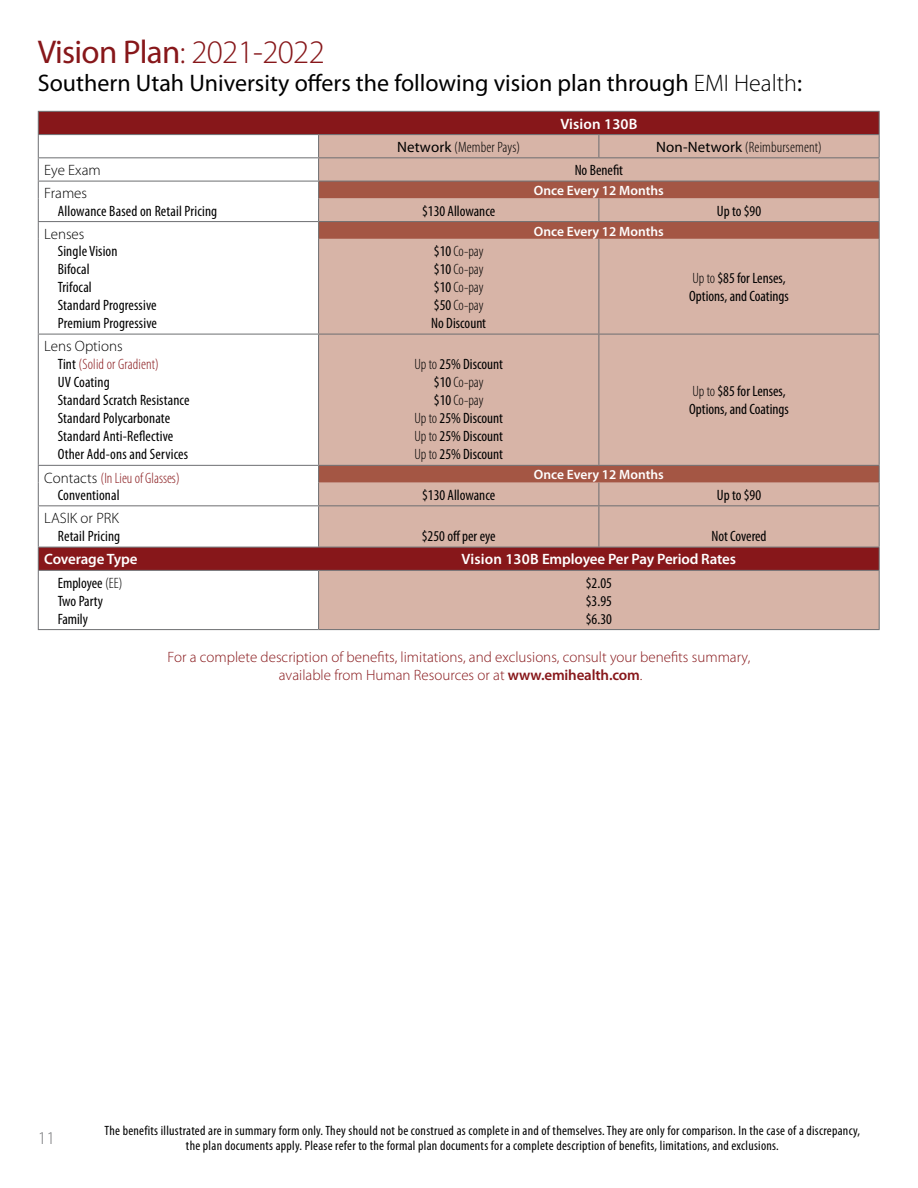
<style>
.page{position:relative;width:918px;height:1188px;background:#fff}
.page>*{position:absolute;margin:0;border:0;box-sizing:border-box;transform-origin:0 0}
.t1{font:33px "Myriad Pro";letter-spacing:-.02em;color:#87171a}
.t2{font:24px "Myriad Pro";color:#000}
.t3{font:300 18px "Myriad Pro";color:#77787b}
.t4{font:condensed 15px/18px "Myriad Pro";letter-spacing:.005em;color:#000}
.t5{font:300 15px/18px "Myriad Pro";color:#87171a;text-align:center}
.t6{font:600 15px "Myriad Pro";letter-spacing:-.01em;color:#fff}
.t7{font:300 condensed 15px/18px "Myriad Pro";letter-spacing:-.01em;color:#000}
.t8{font:300 condensed 15px "Myriad Pro";letter-spacing:.01em;color:#000}
.t9{font:300 15px "Myriad Pro";color:#000}
.t10{font:300 condensed 15px "Myriad Pro";color:#87171a}
.t11{font:600 15px "Myriad Pro";letter-spacing:.01em;color:#fff}
.t12{font:condensed 13.5px/15px "Myriad Pro";letter-spacing:.02em;color:#000;text-align:center}
.t13{font:600 13.5px "Myriad Pro";color:#fff}
.s1{font-weight:300}
.s2{font-weight:400;font-stretch:normal}
.s3{font-weight:400}
.s4{font-weight:300;font-stretch:normal}
.s5{font-weight:300;color:#87171a}
.s6{font-stretch:normal;color:#000}
.s7{font-weight:600}
</style>
<div class="page">
<div style="left:39px;top:112px;width:840px;height:22px;background:#87171a"></div>
<svg style="left:39px;top:135px;width:280px;height:435px"></svg>
<svg style="left:319px;top:135px;width:560px;height:494px;background:#cca196"></svg>
<svg style="left:319px;top:182px;width:560px;height:301px;background:#cea496"></svg>
<hr style="left:38px;top:111px;width:281px;height:1px;background:#6d6e71">
<hr style="left:319px;top:111px;width:280px;height:1px;background:#6d6e71">
<hr style="left:599px;top:111px;width:281px;height:1px;background:#6d6e71">
<hr style="left:38px;top:134px;width:281px;height:1px;background:#6d6e71">
<hr style="left:319px;top:134px;width:280px;height:1px;background:#6d6e71">
<hr style="left:599px;top:134px;width:281px;height:1px;background:#6d6e71">
<svg style="left:598px;top:135px;width:1px;height:22px"></svg>
<hr style="left:38px;top:157px;width:281px;height:1px;background:#6d6e71">
<hr style="left:319px;top:157px;width:280px;height:1px;background:#6d6e71">
<hr style="left:599px;top:157px;width:281px;height:1px;background:#6d6e71">
<hr style="left:38px;top:181px;width:281px;height:1px;background:#6d6e71">
<hr style="left:319px;top:181px;width:280px;height:1px;background:#6d6e71">
<hr style="left:599px;top:181px;width:281px;height:1px;background:#6d6e71">
<svg style="left:598px;top:198px;width:1px;height:23px"></svg>
<hr style="left:38px;top:221px;width:281px;height:1px;background:#6d6e71">
<svg style="left:38px;top:112px;width:1px;height:127px"></svg>
<hr style="left:319px;top:221px;width:280px;height:1px;background:#6d6e71">
<svg style="left:318px;top:135px;width:1px;height:104px"></svg>
<hr style="left:599px;top:221px;width:281px;height:1px;background:#6d6e71">
<svg style="left:879px;top:112px;width:1px;height:127px"></svg>
<hr style="left:38px;top:239px;width:1px;height:95px;background:#6d6e71">
<hr style="left:318px;top:239px;width:1px;height:95px;background:#6d6e71">
<hr style="left:598px;top:239px;width:1px;height:95px;background:#6d6e71">
<hr style="left:879px;top:239px;width:1px;height:95px;background:#6d6e71">
<hr style="left:38px;top:334px;width:281px;height:1px;background:#6d6e71">
<hr style="left:38px;top:335px;width:1px;height:130px;background:#6d6e71">
<hr style="left:319px;top:334px;width:280px;height:1px;background:#6d6e71">
<hr style="left:318px;top:335px;width:1px;height:130px;background:#6d6e71">
<hr style="left:599px;top:334px;width:281px;height:1px;background:#6d6e71">
<hr style="left:598px;top:335px;width:1px;height:130px;background:#6d6e71">
<hr style="left:879px;top:335px;width:1px;height:130px;background:#6d6e71">
<hr style="left:38px;top:465px;width:281px;height:1px;background:#6d6e71">
<hr style="left:319px;top:465px;width:280px;height:1px;background:#6d6e71">
<hr style="left:599px;top:465px;width:281px;height:1px;background:#6d6e71">
<svg style="left:38px;top:466px;width:1px;height:39px"></svg>
<svg style="left:318px;top:466px;width:1px;height:39px"></svg>
<svg style="left:598px;top:483px;width:1px;height:22px"></svg>
<svg style="left:879px;top:466px;width:1px;height:39px"></svg>
<hr style="left:38px;top:505px;width:281px;height:1px;background:#6d6e71">
<hr style="left:38px;top:506px;width:1px;height:41px;background:#6d6e71">
<hr style="left:319px;top:505px;width:280px;height:1px;background:#6d6e71">
<hr style="left:318px;top:506px;width:1px;height:41px;background:#6d6e71">
<hr style="left:599px;top:505px;width:281px;height:1px;background:#6d6e71">
<hr style="left:598px;top:506px;width:1px;height:41px;background:#6d6e71">
<hr style="left:879px;top:506px;width:1px;height:41px;background:#6d6e71">
<hr style="left:38px;top:547px;width:281px;height:1px;background:#6d6e71">
<svg style="left:38px;top:548px;width:1px;height:22px"></svg>
<hr style="left:319px;top:547px;width:280px;height:1px;background:#6d6e71">
<hr style="left:599px;top:547px;width:281px;height:1px;background:#6d6e71">
<svg style="left:879px;top:548px;width:1px;height:22px"></svg>
<hr style="left:38px;top:570px;width:281px;height:1px;background:#6d6e71">
<hr style="left:38px;top:571px;width:1px;height:58px;background:#6d6e71">
<hr style="left:319px;top:570px;width:280px;height:1px;background:#6d6e71">
<hr style="left:318px;top:571px;width:1px;height:58px;background:#6d6e71">
<hr style="left:599px;top:570px;width:281px;height:1px;background:#6d6e71">
<hr style="left:879px;top:571px;width:1px;height:58px;background:#6d6e71">
<hr style="left:38px;top:629px;width:281px;height:1px;background:#6d6e71">
<hr style="left:319px;top:629px;width:280px;height:1px;background:#6d6e71">
<hr style="left:599px;top:629px;width:281px;height:1px;background:#6d6e71">
<h1 class="t1" style="left:38px;top:31px;width:289px">Vision Plan<span class="s1">: 2021-2022</span></h1>
<h2 class="t2" style="left:38px;top:69px;width:766px">Southern Utah University offers the following vision plan through <span class="s1">EMI Health</span>:</h2>
<p class="t11" style="left:560px;top:114px;width:79px">Vision 130B</p>
<p class="t8" style="left:397px;top:138px;width:125px"><span class="s2">Network</span> (Member Pays)</p>
<p class="t8" style="left:656px;top:138px;width:167px"><span class="s2">Non-Network</span> (Reimbursement)</p>
<p class="t9" style="left:44px;top:161px;width:58px">Eye Exam</p>
<p class="t4" style="left:575px;top:161px;width:50px">No Benefit</p>
<p class="t9" style="left:44px;top:184px;width:44px">Frames</p>
<p class="t13" style="left:534px;top:182px;width:131px">Once Every 12 Months</p>
<p class="t4" style="left:58px;top:201px;width:161px">Allowance Based on Retail Pricing</p>
<p class="t4" style="left:422px;top:201px;width:75px">$130 Allowance</p>
<p class="t4" style="left:717px;top:201px;width:46px">Up to $90</p>
<p class="t9" style="left:44px;top:225px;width:42px">Lenses</p>
<p class="t13" style="left:534px;top:222px;width:131px">Once Every 12 Months</p>
<p class="t4" style="left:58px;top:242px;width:101px">Single Vision<br>Bifocal<br>Trifocal<br>Standard Progressive<br>Premium Progressive</p>
<p class="t7" style="left:431px;top:242px;width:56px"><span class="s3">$10</span> Co-pay <span class="s3">$10</span> Co-pay <span class="s3">$10</span> Co-pay <span class="s3">$50</span> Co-pay<br><span class="s3">No Discount</span></p>
<p class="t4" style="left:689px;top:269px;width:101px"><span class="s1">Up to</span> $85 for Lenses,<br>Options, and Coatings</p>
<p class="t4" style="left:58px;top:337px;width:133px;text-indent:-14px"><span class="s4">Lens Options<br></span>Tint <span class="s5">(Solid or Gradient)<br></span>UV Coating<br>Standard Scratch Resistance<br>Standard Polycarbonate<br>Standard Anti-Reflective<br>Other Add-ons and Services</p>
<p class="t4" style="left:414px;top:355px;width:90px;text-align:center"><span class="s1">Up to</span> 25% Discount $10 <span class="s1">Co-pay<br></span>$10 <span class="s1">Co-pay<br>Up to</span> 25% Discount<br><span class="s1">Up to</span> 25% Discount<br><span class="s1">Up to</span> 25% Discount</p>
<p class="t4" style="left:689px;top:382px;width:101px"><span class="s1">Up to</span> $85 for Lenses,<br>Options, and Coatings</p>
<p class="t10" style="left:44px;top:469px;width:137px"><span class="s6">Contacts</span> (In Lieu of Glasses)</p>
<p class="t13" style="left:534px;top:466px;width:131px">Once Every 12 Months</p>
<p class="t4" style="left:58px;top:486px;width:63px">Conventional</p>
<p class="t4" style="left:422px;top:486px;width:75px">$130 Allowance</p>
<p class="t4" style="left:717px;top:486px;width:46px">Up to $90</p>
<p class="t9" style="left:44px;top:509px;width:76px">LASIK or PRK</p>
<p class="t4" style="left:58px;top:527px;width:64px">Retail Pricing</p>
<p class="t4" style="left:422px;top:527px;width:75px">$250 off per eye</p>
<p class="t4" style="left:711px;top:527px;width:57px">Not Covered</p>
<p class="t6" style="left:44px;top:550px;width:95px">Coverage Type</p>
<p class="t6" style="left:462px;top:550px;width:276px">Vision 130B Employee Per Pay Period Rates</p>
<p class="t4" style="left:58px;top:573px;width:66px">Employee <span class="s1">(EE)<br></span>Two Party<br>Family</p>
<p class="t4" style="left:586px;top:573px;width:28px;text-align:justify">$2.05 $3.95 $6.30</p>
<p class="t5" style="left:168px;top:648px;width:584px">For a complete description of benefits, limitations, and exclusions, consult your benefits summary, available from Human Resources or at <span class="s7">www.emihealth.com</span>.</p>
<p class="t3" style="left:38px;top:1128px;width:19px">11</p>
<p class="t12" style="left:105px;top:1123px;width:757px">The benefits illustrated are in summary form only. They should not be construed as complete in and of themselves. They are only for comparison. In the case of a discrepancy, the plan documents apply. Please refer to the formal plan documents for a complete description of benefits, limitations, and exclusions.</p>
</div>
